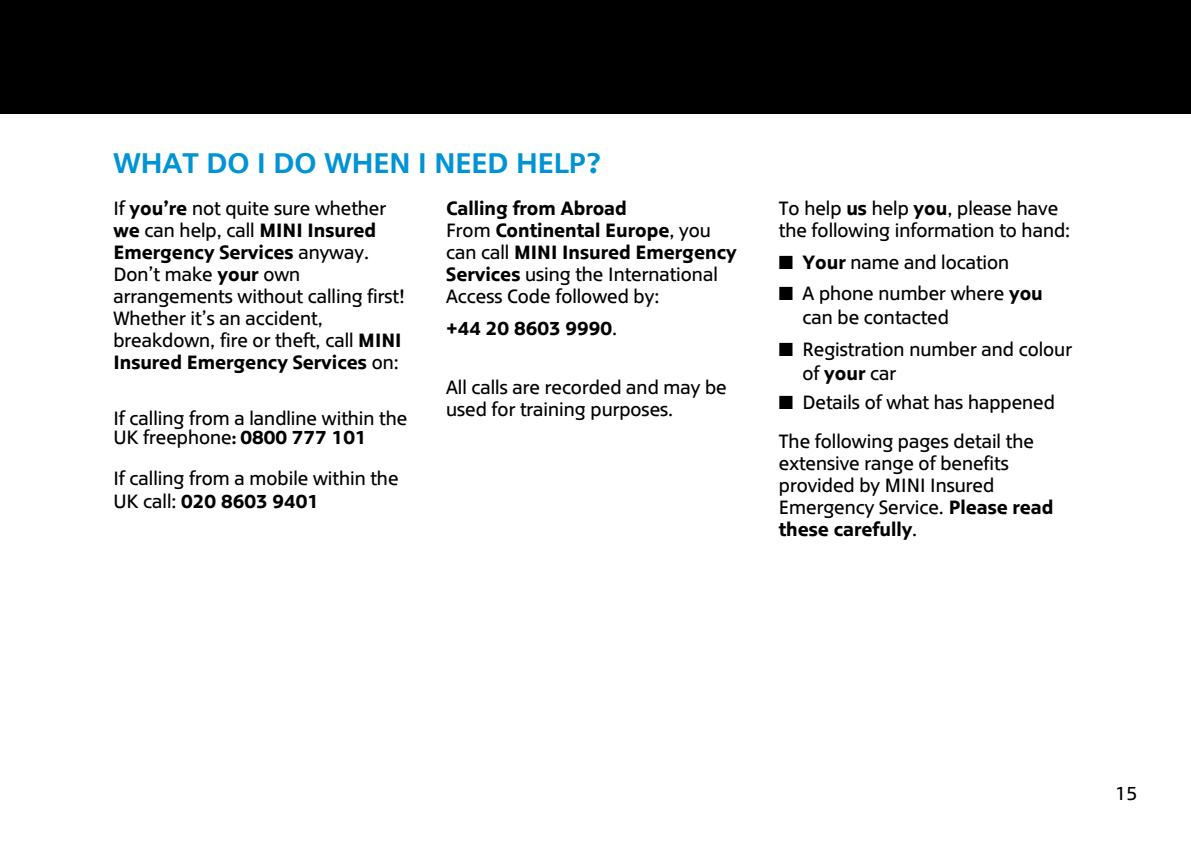
<style>
.page{position:relative;width:1191px;height:842px;background:#fff}
.page>*{position:absolute;margin:0;border:0;box-sizing:border-box;transform-origin:0 0}
.t1{font:28px "MINI Type Headline";color:#0093d5}
.t2{font:19px/22px "MINI Type";color:#000}
.t3{font:700 19px/22px "MINI Type";color:#000}
.s1{font-weight:700}
.s2{font-weight:700;font-size:16px}
.s3{font-weight:400}
</style>
<div class="page">
<div style="left:0;top:0;width:1191px;height:113px;background:#000"></div>
<h1 class="t1" style="left:113px;top:144px;width:490px">WHAT DO I DO WHEN I NEED HELP?</h1>
<p class="t2" style="left:113px;top:198px;width:293px">If <span class="s1">you’re</span> not quite sure whether <span class="s1">we</span> can help, call <span class="s1">MINI Insured<br>Emergency Services</span> anyway.<br>Don’t make <span class="s1">your</span> own arrangements without calling first!<br>Whether it’s an accident, breakdown, fire or theft, call <span class="s1">MINI<br>Insured Emergency Services</span> on:</p>
<p class="t2" style="left:113px;top:409px;width:295px;line-height:19px">If calling from a landline within the<br>UK freephone<span class="s2">:</span> <span class="s1">0800 777 101</span></p>
<p class="t2" style="left:113px;top:467px;width:286px;line-height:22.8px">If calling from a mobile within the<br>UK call: <span class="s1">020 8603 9401</span></p>
<p class="t3" style="left:446px;top:198px;width:292px">Calling from Abroad<br><span class="s3">From</span> Continental Europe<span class="s3">, you can call</span> MINI Insured Emergency<br>Services <span class="s3">using the International<br>Access Code followed by:</span></p>
<p class="t3" style="left:446px;top:318px;width:172px">+44 20 8603 9990<span class="s3">.</span></p>
<p class="t2" style="left:446px;top:376px;width:282px">All calls are recorded and may be used for training purposes.</p>
<p class="t2" style="left:779px;top:198px;width:293px">To help <span class="s1">us</span> help <span class="s1">you</span>, please have the following information to hand:</p>
<p class="t2" style="left:779px;top:251px;width:232px">■ <span class="s1">Your</span> name and location</p>
<p class="t2" style="left:802px;top:281px;width:242px;line-height:24px;text-indent:-24px">■ A phone number where <span class="s1">you </span>can be contacted</p>
<p class="t2" style="left:802px;top:337px;width:271px;line-height:24px;text-indent:-24px">■ Registration number and colour of <span class="s1">your</span> car</p>
<p class="t2" style="left:779px;top:383px;width:277px;line-height:39px">■ Details of what has happened<br>The following pages detail the</p>
<p class="t2" style="left:779px;top:452px;width:276px">extensive range of benefits provided by MINI Insured<br>Emergency Service. <span class="s1">Please read these carefully</span>.</p>
<p class="t2" style="left:1115px;top:782px;width:24px">15</p>
</div>
